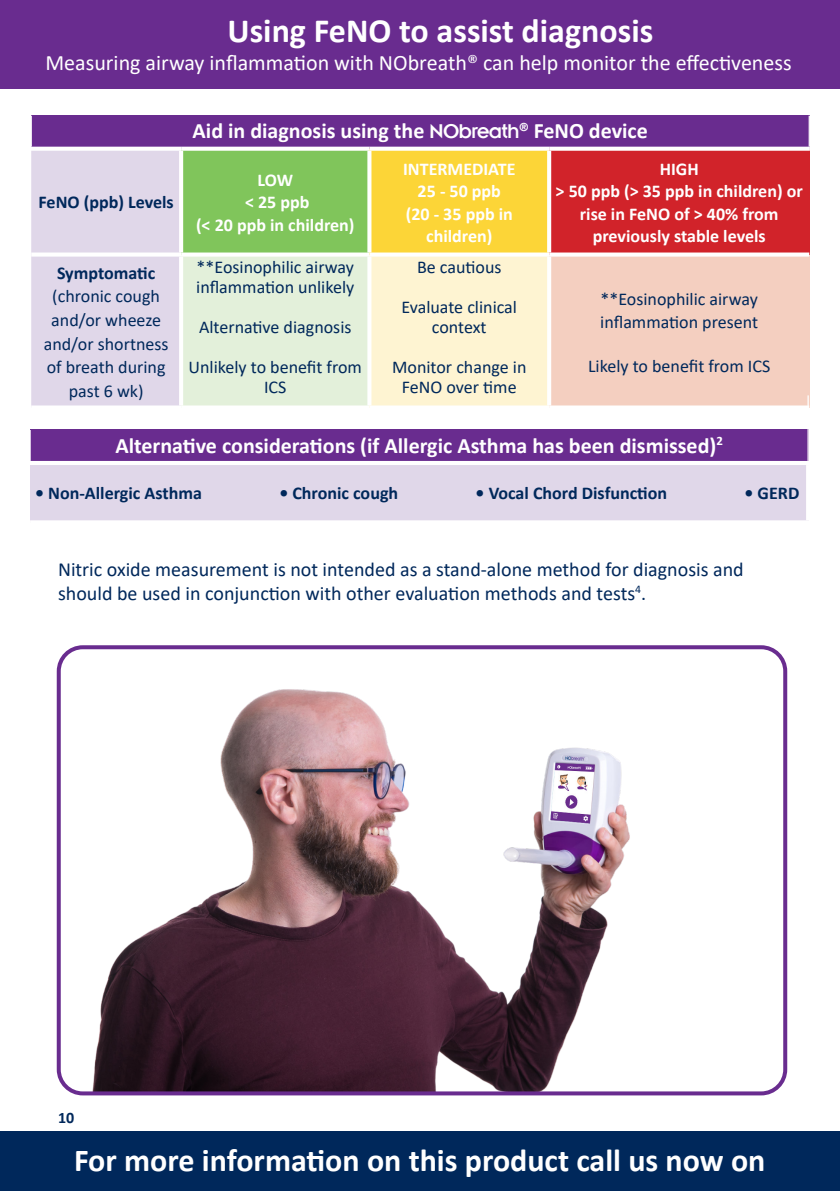
<style>
.page{position:relative;width:840px;height:1191px;background:#fff}
.page>*{position:absolute;margin:0;border:0;box-sizing:border-box;transform-origin:0 0}
.t1{font:700 34px "Calibri";color:#fff}
.t2{font:700 32px "Calibri";color:#fff}
.t3{font:700 22px "Calibri";color:#fff}
.t4{font:22px "Calibri";color:#fff}
.t5{font:20px/24px "Calibri";color:#00285b}
.t6{font:18px/23.6px "Calibri";color:#00285b;text-align:center}
.t7{font:700 18px/22.4px "Calibri";color:#fff;text-align:center}
.t8{font:700 18px "Calibri";color:#00285b}
.t9{font:700 16px "Calibri";color:#00285b}
.s1{font-family:"Insignia LT";font-weight:400}
</style>
<div class="page">
<div style="left:0;top:1131px;width:839px;height:60px;background:#00285b"></div>
<div style="left:0;top:0;width:839px;height:89px;background:#692c8f"></div>
<div style="left:31px;top:116px;width:777px;height:33px;background:#692c8f"></div>
<div style="left:31px;top:151px;width:148px;height:254px;background:#e0d7e9"></div>
<div style="left:181px;top:149px;width:188px;height:105px;background:#80c55b"></div>
<div style="left:369px;top:149px;width:180px;height:105px;background:#fcd537"></div>
<div style="left:549px;top:149px;width:259px;height:105px;background:#d1232a"></div>
<div style="left:181px;top:254px;width:188px;height:153px;background:#e3f0da"></div>
<div style="left:369px;top:254px;width:180px;height:153px;background:#fef4d2"></div>
<div style="left:549px;top:254px;width:259px;height:153px;background:#f4cfc0"></div>
<hr style="left:31px;top:116px;width:1px;height:31px;background:#fff">
<hr style="left:179px;top:151px;width:4px;height:101px;background:#fff">
<svg style="left:367px;top:151px;width:4px;height:101px"></svg>
<svg style="left:547px;top:151px;width:4px;height:101px"></svg>
<div style="left:31px;top:252px;width:150px;height:5px;background:#fff"></div>
<div style="left:181px;top:252px;width:188px;height:5px;background:#fff"></div>
<hr style="left:179px;top:257px;width:4px;height:148px;background:#fff">
<div style="left:369px;top:252px;width:180px;height:5px;background:#fff"></div>
<svg style="left:367px;top:257px;width:4px;height:148px"></svg>
<div style="left:549px;top:252px;width:259px;height:5px;background:#fff"></div>
<hr style="left:547px;top:257px;width:4px;height:148px;background:#fff">
<svg style="left:31px;top:405px;width:149px;height:1px"></svg>
<svg style="left:181px;top:405px;width:188px;height:2px"></svg>
<svg style="left:369px;top:405px;width:180px;height:3px"></svg>
<svg style="left:549px;top:405px;width:258px;height:2px"></svg>
<hr style="left:31px;top:147px;width:150px;height:4px;background:#fff">
<svg style="left:181px;top:147px;width:188px;height:4px"></svg>
<svg style="left:369px;top:147px;width:180px;height:4px"></svg>
<svg style="left:549px;top:147px;width:260px;height:4px"></svg>
<div style="left:30px;top:430px;width:777px;height:33px;background:#692c8f"></div>
<div style="left:30px;top:463px;width:777px;height:59px;background:#e0d7e9"></div>
<hr style="left:807px;top:395px;width:1px;height:35px;background:#fff">
<hr style="left:29px;top:430px;width:2px;height:31px;background:#fff">
<hr style="left:29px;top:461px;width:780px;height:4px;background:#fff">
<svg style="left:806px;top:465px;width:1px;height:55px"></svg>
<hr style="left:30px;top:520px;width:777px;height:2px;background:#f9f8fa">
<img style="left:60px;top:650px;width:570px;height:442px">
<div style="left:57px;top:645px;width:729px;height:450px;border:4px solid #692c8f;border-radius:24px"></div>
<h1 class="t1" style="left:227px;top:7px;width:427px">Using FeNO to assist diagnosis</h1>
<p class="t4" style="left:45px;top:48px;width:747px">Measuring airway inflammation with NObreath® can help monitor the effectiveness</p>
<p class="t8" style="left:39px;top:190px;width:137px">FeNO (ppb) Levels</p>
<p class="t8" style="left:57px;top:260px;width:100px">Symptomatic</p>
<p class="t6" style="left:44px;top:284px;width:126px">(chronic cough and/or wheeze and/or shortness of breath during past 6 wk)</p>
<p class="t3" style="left:192px;top:116px;width:456px">Aid in diagnosis using the <span class="s1">NObreath</span><sup>®</sup> FeNO device</p>
<p class="t7" style="left:196px;top:168px;width:160px">LOW<br>&lt; 25 ppb<br>(&lt; 20 ppb in children)</p>
<p class="t7" style="left:403px;top:157px;width:114px">INTERMEDIATE<br>25 - 50 ppb<br>(20 - 35 ppb in children)</p>
<p class="t7" style="left:555px;top:157px;width:248px">HIGH<br>&gt; 50 ppb (&gt; 35 ppb in children) or rise in FeNO of &gt; 40% from previously stable levels</p>
<p class="t6" style="left:196px;top:257px;width:159px;line-height:20px;text-align:left">**Eosinophilic airway inflammation unlikely</p>
<p class="t6" style="left:199px;top:315px;width:154px">Alternative diagnosis</p>
<p class="t6" style="left:188px;top:357px;width:175px;line-height:20px">Unlikely to benefit from<br>ICS</p>
<p class="t6" style="left:417px;top:255px;width:86px">Be cautious</p>
<p class="t6" style="left:401px;top:297px;width:117px;line-height:20px">Evaluate clinical context</p>
<p class="t6" style="left:392px;top:357px;width:136px;line-height:20px">Monitor change in<br>FeNO over time</p>
<p class="t6" style="left:600px;top:287px;width:159px;line-height:22.4px;text-align:left">**Eosinophilic airway inflammation present</p>
<p class="t6" style="left:587px;top:354px;width:184px">Likely to benefit from ICS</p>
<p class="t3" style="left:115px;top:430px;width:608px">Alternative considerations (if Allergic Asthma has been dismissed)<sup>2</sup></p>
<p class="t8" style="left:35px;top:481px;width:168px">• Non-Allergic Asthma</p>
<p class="t8" style="left:279px;top:481px;width:120px">• Chronic cough</p>
<p class="t8" style="left:475px;top:481px;width:193px">• Vocal Chord Disfunction</p>
<p class="t8" style="left:744px;top:481px;width:56px">• GERD</p>
<p class="t5" style="left:58px;top:557px;width:686px">Nitric oxide measurement is not intended as a stand-alone method for diagnosis and should be used in conjunction with other evaluation methods and tests<sup>4</sup>.</p>
<p class="t9" style="left:58px;top:1106px;width:18px">10</p>
<h2 class="t2" style="left:74px;top:1138px;width:692px">For more information on this product call us now on</h2>
</div>
